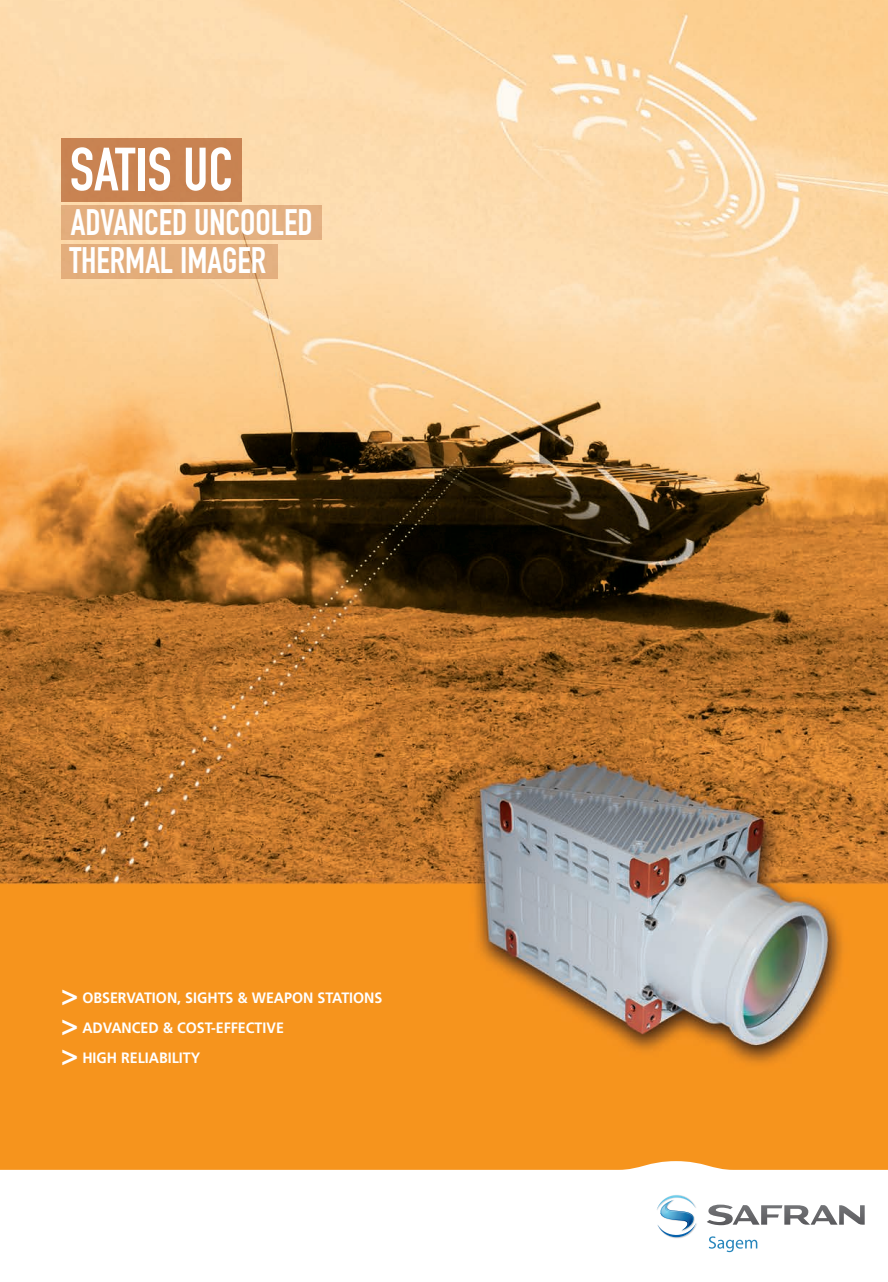
<style>
.page{position:relative;width:888px;height:1282px;background:#fff}
.page>*{position:absolute;margin:0;border:0;box-sizing:border-box;transform-origin:0 0}
.t1{font:60px "DIN Engschrift LT";color:#fff}
.t2{font:36px/38.2px "DIN Engschrift LT";color:#fff}
.t3{font:700 15px/30px "Frutiger LT Std";color:#fff;scale:.95 1}
.s1{font-size:30px}
</style>
<div class="page">
<img style="left:0;top:0;width:888px;height:1160px">
<svg style="left:0;top:1160px;width:888px;height:93px"></svg>
<svg style="left:707px;top:1204px;width:158px;height:20px"></svg>
<img style="left:656px;top:1194px;width:42px;height:44px">
<svg style="left:657px;top:1194px;width:39px;height:43px"></svg>
<svg style="left:709px;top:1236px;width:48px;height:15px"></svg>
<div style="left:61px;top:138px;width:181px;height:64px;background:#c98351"></div>
<div style="left:61px;top:206px;width:261px;height:34px;background:#e4af7f"></div>
<div style="left:61px;top:244px;width:217px;height:34px;background:#e3ae7d"></div>
<h1 class="t1" style="left:70px;top:134px;width:165px">SATIS UC</h1>
<h2 class="t2" style="left:69px;top:203px;width:229px">ADVANCED UNCOOLED<br>THERMAL IMAGER</h2>
<p class="t3" style="left:61px;top:982px;width:340px"><span class="s1">&gt;</span> OBSERVATION, SIGHTS &amp; WEAPON STATIONS <span class="s1">&gt;</span> ADVANCED &amp; COST-EFFECTIVE<br><span class="s1">&gt;</span> HIGH RELIABILITY</p>
</div>
